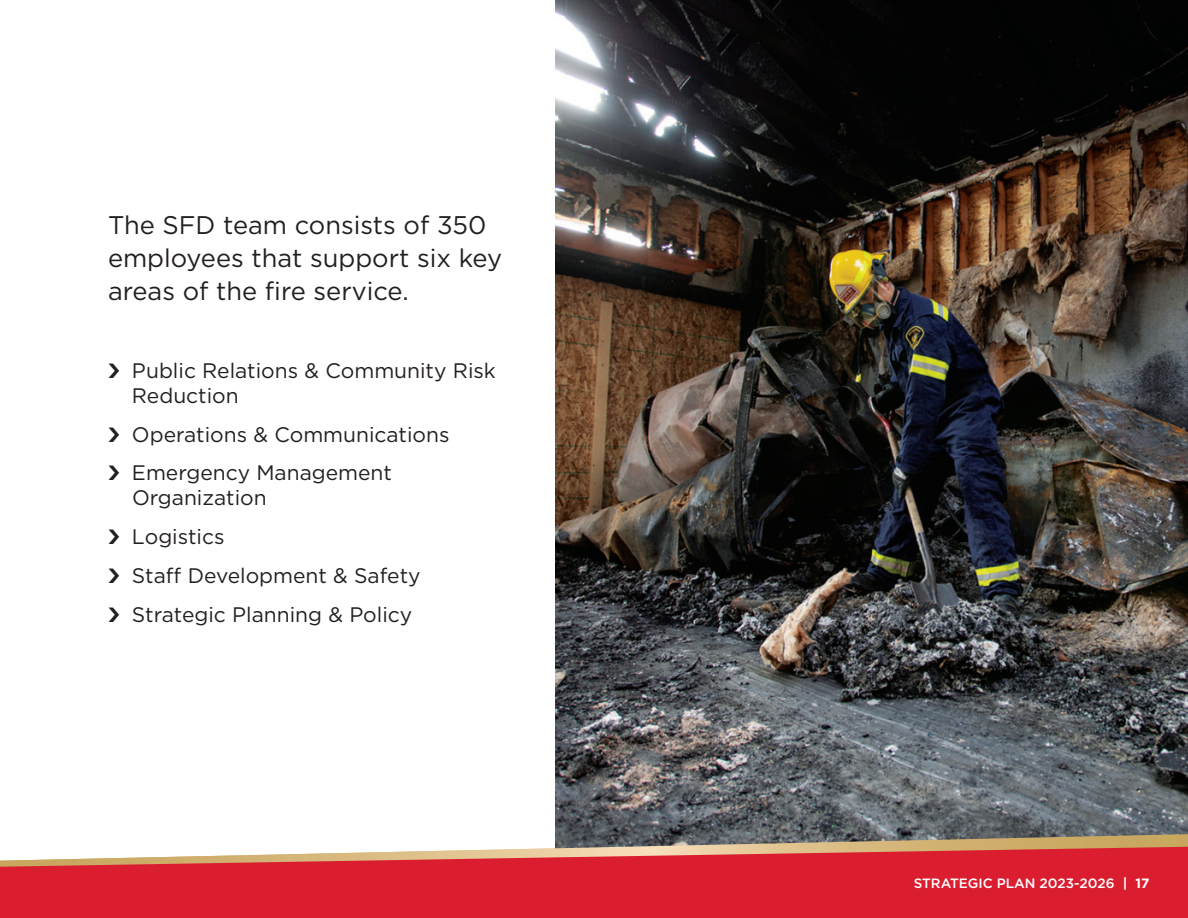
<style>
.page{position:relative;width:1188px;height:918px;background:#fff}
.page>*{position:absolute;margin:0;border:0;box-sizing:border-box;transform-origin:0 0}
.t1{font:25.5px/33px "Gotham";color:#231f20}
.t2{font:21px/25.2px "Gotham";color:#231f20}
.t3{font:500 13.5px "Gotham";color:#fff}
.s1{font-weight:700}
</style>
<div class="page">
<img style="left:555px;top:0;width:633px;height:834px">
<svg style="left:555px;top:834px;width:633px;height:13px;background:#8f8369"></svg>
<svg style="left:0;top:847px;width:1188px;height:71px;background:#db3741"></svg>
<p class="t1" style="left:108px;top:208px;width:396px">The SFD team consists of 350 employees that support six key areas of the fire service.</p>
<p class="t2" style="left:132px;top:357px;width:365px">Public Relations &amp; Community Risk<br>Reduction</p>
<p class="t2" style="left:132px;top:421px;width:319px">Operations &amp; Communications</p>
<p class="t2" style="left:132px;top:460px;width:262px">Emergency Management<br>Organization</p>
<p class="t2" style="left:132px;top:524px;width:94px">Logistics</p>
<p class="t2" style="left:132px;top:562px;width:290px">Staff Development &amp; Safety</p>
<p class="t2" style="left:132px;top:601px;width:282px">Strategic Planning &amp; Policy</p>
<p class="t3" style="left:914px;top:875px;width:237px">STRATEGIC PLAN 2023-2026 <span class="s1">| 17</span></p>
</div>
